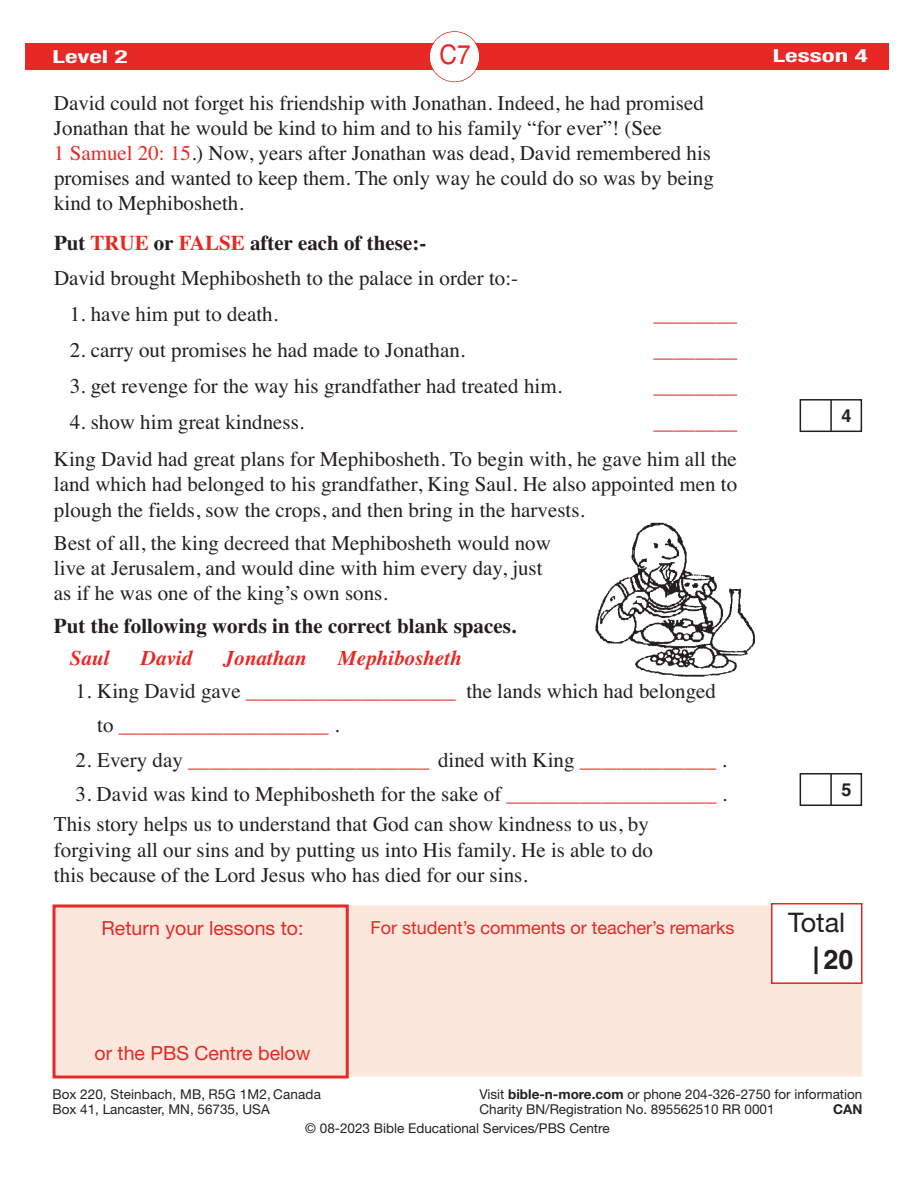
<style>
.page{position:relative;width:918px;height:1188px;background:#fff}
.page>*{position:absolute;margin:0;border:0;box-sizing:border-box;transform-origin:0 0}
.t1{font:27px "Helvetica Neue";color:#231f20}
.t2{font:27px "Helvetica";color:#e82824;scale:.9 1}
.t3{font:700 27px "Helvetica";color:#231f20}
.t4{font:21px/25.2px "Times";color:#231f20}
.t5{font:21px "Times";color:#e82824}
.t6{font:700 21px "Times";color:#231f20}
.t7{font:italic 700 21px "Times";color:#e82824}
.t8{font:19.5px "Helvetica Neue";color:#e82824}
.t9{font:18px "Helvetica Neue";color:#e82824}
.t10{font:700 condensed 18px "Helvetica Neue";color:#fff;scale:1.5 1}
.t11{font:700 18px "Helvetica";color:#231f20}
.t12{font:13.5px/15px "Helvetica Neue";color:#231f20}
.t13{font:700 13.5px "Helvetica Neue";color:#231f20}
.s1{color:#e82824}
.s2{font-weight:700}
.s3{font-weight:700;color:#e82824}
.s4{color:#231f20}
</style>
<div class="page">
<div style="left:26px;top:44px;width:864px;height:26px;background:#e82824"></div>
<div style="left:430px;top:32px;width:49px;height:49px;background:#fff;border-radius:50%"></div>
<div style="left:429px;top:31px;width:51px;height:51px;border:2px solid #e82824;border-radius:50%"></div>
<svg style="left:799px;top:399px;width:64px;height:34px"></svg>
<div style="left:840px;top:406px;width:18px;height:18px;background:#fff"></div>
<svg style="left:799px;top:773px;width:64px;height:33px"></svg>
<div style="left:840px;top:780px;width:18px;height:18px;background:#fff"></div>
<img style="left:595px;top:522px;width:159px;height:154px">
<div style="left:350px;top:906px;width:511px;height:170px;background:#fce7dd"></div>
<div style="left:348px;top:905px;width:514px;height:172px;border:2px solid #fef2e3"></div>
<div style="left:56px;top:908px;width:290px;height:167px;background:#fce7dd"></div>
<div style="left:52px;top:904px;width:297px;height:174px;border:3px solid #e82824"></div>
<div style="left:773px;top:904px;width:88px;height:78px;background:#fff"></div>
<div style="left:771px;top:903px;width:91px;height:81px;border:2px solid #e82824"></div>
<hr style="left:815px;top:946px;width:3px;height:28px;background:#231f20">
<p class="t10" style="left:52px;top:46px;width:52px">Level 2</p>
<p class="t2" style="left:440px;top:45px;width:36px">C7</p>
<p class="t10" style="left:773px;top:46px;width:65px">Lesson 4</p>
<p class="t4" style="left:54px;top:92px;width:661px">David could not forget his friendship with Jonathan. Indeed, he had promised Jonathan that he would be kind to him and to his family “for ever”! (See<br><span class="s1">1 Samuel 20: 15</span>.) Now, years after Jonathan was dead, David remembered his promises and wanted to keep them. The only way he could do so was by being kind to Mephibosheth.</p>
<p class="t4" style="left:54px;top:228px;width:466px;line-height:34.7px"><span class="s2">Put</span> <span class="s3">TRUE</span> <span class="s2">or</span> <span class="s3">FALSE</span> <span class="s2">after each of these:-<br></span>David brought Mephibosheth to the palace in order to:-</p>
<p class="t4" style="left:70px;top:303px;width:210px">1. have him put to death.</p>
<p class="t5" style="left:653px;top:306px;width:85px">________</p>
<p class="t4" style="left:70px;top:339px;width:397px">2. carry out promises he had made to Jonathan.</p>
<p class="t5" style="left:653px;top:342px;width:85px">________</p>
<p class="t4" style="left:70px;top:375px;width:494px">3. get revenge for the way his grandfather had treated him.</p>
<p class="t5" style="left:653px;top:378px;width:85px">________</p>
<p class="t4" style="left:70px;top:411px;width:236px">4. show him great kindness.</p>
<p class="t5" style="left:653px;top:414px;width:85px">________</p>
<p class="t4" style="left:54px;top:449px;width:685px;text-align:justify">King David had great plans for Mephibosheth. To begin with, he gave him all the land which had belonged to his grandfather, King Saul. He also appointed men to plough the fields, sow the crops, and then bring in the harvests.</p>
<p class="t4" style="left:54px;top:532px;width:498px">Best of all, the king decreed that Mephibosheth would now live at Jerusalem, and would dine with him every day, just as if he was one of the king’s own sons.</p>
<p class="t6" style="left:54px;top:619px;width:464px">Put the following words in the correct blank spaces.</p>
<p class="t7" style="left:70px;top:650px;width:41px">Saul</p>
<p class="t7" style="left:141px;top:650px;width:53px">David</p>
<p class="t7" style="left:224px;top:650px;width:84px">Jonathan</p>
<p class="t7" style="left:338px;top:650px;width:125px">Mephibosheth</p>
<p class="t4" style="left:97px;top:676px;width:620px;line-height:34.5px;text-indent:-22px">1. King David gave <span class="s1">____________________</span> the lands which had belonged to <span class="s1">____________________</span> .</p>
<p class="t5" style="left:76px;top:752px;width:653px"><span class="s4">2. Every day</span> _______________________ <span class="s4">dined with King</span> _____________ <span class="s4">.</span></p>
<p class="t4" style="left:54px;top:781px;width:675px;line-height:30.2px;text-indent:22px">3. David was kind to Mephibosheth for the sake of <span class="s1">____________________</span> .<br>This story helps us to understand that God can show kindness to us, by</p>
<p class="t4" style="left:54px;top:839px;width:601px">forgiving all our sins and by putting us into His family. He is able to do this because of the Lord Jesus who has died for our sins.</p>
<p class="t11" style="left:842px;top:409px;width:12px">4</p>
<p class="t11" style="left:842px;top:783px;width:12px">5</p>
<p class="t8" style="left:102px;top:921px;width:203px">Return your lessons to:</p>
<p class="t9" style="left:370px;top:921px;width:366px">For student’s comments or teacher’s remarks</p>
<p class="t1" style="left:788px;top:912px;width:58px">Total</p>
<p class="t3" style="left:824px;top:949px;width:32px">20</p>
<p class="t8" style="left:95px;top:1047px;width:217px">or the PBS Centre below</p>
<p class="t12" style="left:52px;top:1088px;width:270px">Box 220, Steinbach, MB, R5G 1M2, Canada<br>Box 41, Lancaster, MN, 56735, USA</p>
<p class="t12" style="left:479px;top:1088px;width:385px">Visit <span class="s2">bible-n-more.com</span> or phone 204-326-2750 for information<br>Charity BN/Registration No. 895562510 RR 0001</p>
<p class="t13" style="left:833px;top:1104px;width:31px">CAN</p>
<p class="t12" style="left:305px;top:1122px;width:306px">© 08-2023 Bible Educational Services/PBS Centre</p>
</div>
